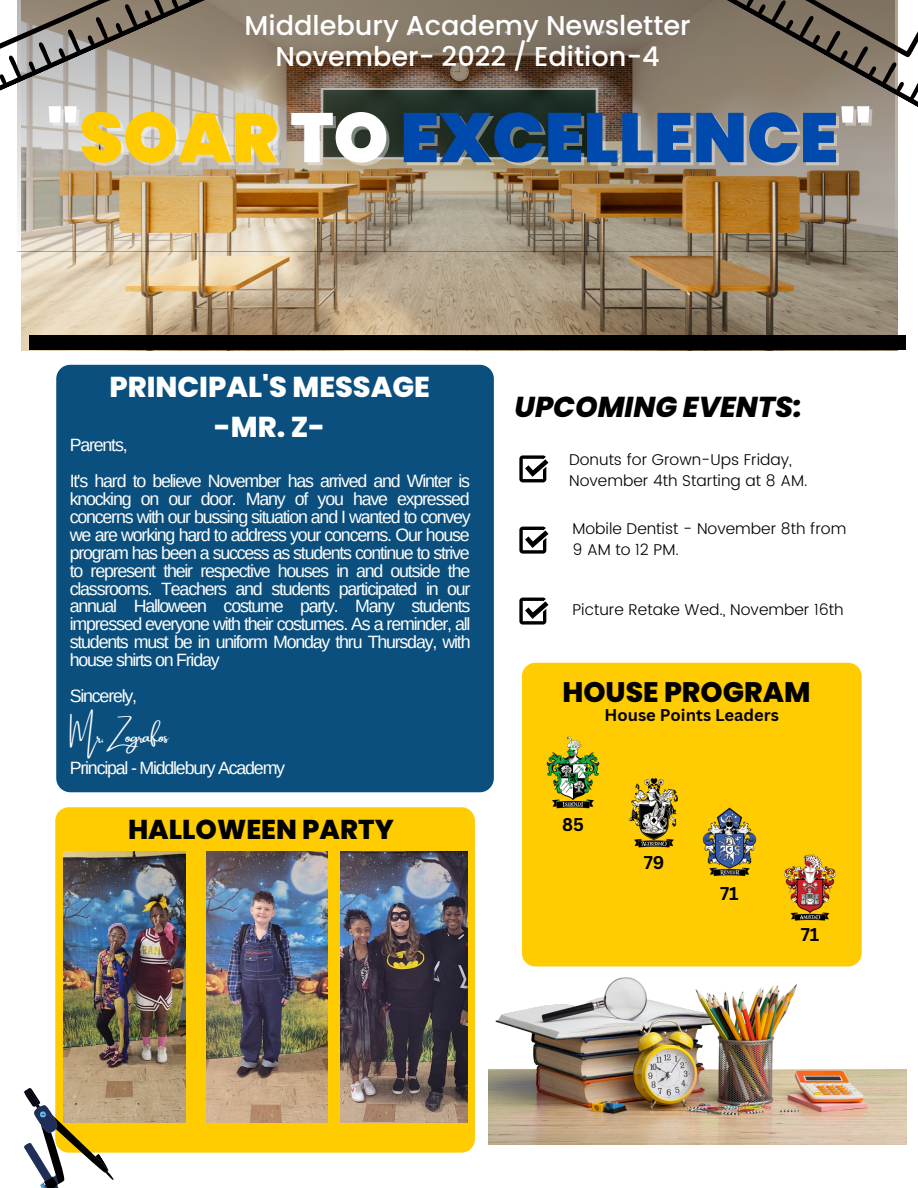
<style>
.page{position:relative;width:918px;height:1188px;background:#fff}
.page>*{position:absolute;margin:0;border:0;box-sizing:border-box;transform-origin:0 0}
.t1{font:900 69.75px "Poppins";color:#004aad}
.t2{font:800 28.8px/40.2px "Poppins";color:#fff;text-align:center}
.t3{font:italic 800 28.8px "Poppins";color:#000}
.t4{font:800 28.2px "Poppins";color:#000}
.t5{font:800 27.3px "Poppins";color:#000}
.t6{font:500 27.15px/30.8px "Poppins";color:#fff;text-align:center}
.t7{font:700 18px "Canva Sans";color:#000}
.t8{font:17.85px/18px "Arimo";letter-spacing:-.07em;color:#fff}
.t9{font:17.85px "Amsterdam One";letter-spacing:-.07em;color:#fff}
.t10{font:700 16.5px "Canva Sans";color:#000}
.t11{font:300 15.6px/21.1px "Poppins";color:#000}
.s1{color:rgb(255 255 255/.4)}
</style>
<div class="page">
<img style="left:21px;top:112px;width:876px;height:239px">
<div style="left:56px;top:365px;width:438px;height:427px;background:#0a4f7d;border-radius:14px"></div>
<div style="left:522px;top:663px;width:340px;height:304px;background:#ffcc01;border-radius:13px"></div>
<div style="left:55px;top:807px;width:420px;height:346px;background:#ffcc01;border-radius:13px"></div>
<img style="left:18px;top:0;width:876px;height:251px">
<svg style="left:519px;top:455px;width:29px;height:27px"></svg>
<svg style="left:519px;top:527px;width:29px;height:27px"></svg>
<svg style="left:519px;top:598px;width:29px;height:27px"></svg>
<div style="left:30px;top:335px;width:876px;height:15px;background:#000"></div>
<svg style="left:23px;top:1075px;width:95px;height:113px"></svg>
<svg style="left:0;top:0;width:282px;height:102px;background:#9c948a"></svg>
<svg style="left:633px;top:0;width:285px;height:112px;background:#857a6b"></svg>
<img style="left:546px;top:736px;width:54px;height:73px">
<img style="left:628px;top:778px;width:51px;height:70px">
<img style="left:784px;top:854px;width:52px;height:67px">
<img style="left:702px;top:807px;width:55px;height:69px">
<img style="left:488px;top:978px;width:419px;height:166px">
<img style="left:64px;top:852px;width:121px;height:271px">
<img style="left:206px;top:852px;width:122px;height:271px">
<img style="left:341px;top:852px;width:127px;height:271px">
<h3 class="t6" style="left:245px;top:10px;width:448px">Middlebury Academy Newsletter<br>November- 2022 / Edition-4</h3>
<h1 class="t1" style="left:49px;top:89px;width:828px"><span class="s1">"SOAR TO</span>EXCELLENCE<span class="s1">"</span></h1>
<h2 class="t2" style="left:109px;top:367px;width:322px">PRINCIPAL'S MESSAGE -MR. Z-</h2>
<p class="t8" style="left:70px;top:427px;width:402px;line-height:35.8px">Parents,<br>It's hard to believe November has arrived and Winter is</p>
<p class="t8" style="left:70px;top:490px;width:402px;text-align:justify">knocking on our door. Many of you have expressed concerns with our bussing situation and I wanted to convey we are working hard to address your concerns. Our house program has been a success as students continue to strive to represent their respective houses in and outside the classrooms. Teachers and students participated in our annual Halloween costume party. Many students impressed everyone with their costumes. As a reminder, all students must be in uniform Monday thru Thursday, with house shirts on Friday</p>
<p class="t8" style="left:70px;top:687px;width:69px">Sincerely,</p>
<p class="t9" style="left:70px;top:726px;width:101px">Mr. Zografos</p>
<p class="t8" style="left:70px;top:759px;width:217px">Principal - Middlebury Academy</p>
<h3 class="t5" style="left:128px;top:811px;width:267px">HALLOWEEN PARTY</h3>
<h2 class="t3" style="left:515px;top:387px;width:289px">UPCOMING EVENTS:</h2>
<p class="t11" style="left:569px;top:449px;width:240px">Donuts for Grown-Ups Friday,<br>November 4th Starting at 8 AM.</p>
<p class="t11" style="left:572px;top:518px;width:275px">Mobile Dentist - November 8th from<br>9 AM to 12 PM.</p>
<p class="t11" style="left:572px;top:599px;width:273px">Picture Retake Wed., November 16th</p>
<h3 class="t4" style="left:562px;top:672px;width:250px">HOUSE PROGRAM</h3>
<p class="t10" style="left:605px;top:704px;width:176px">House Points Leaders</p>
<p class="t7" style="left:562px;top:812px;width:23px">85</p>
<p class="t7" style="left:644px;top:850px;width:22px">79</p>
<p class="t7" style="left:720px;top:881px;width:20px">71</p>
<p class="t7" style="left:801px;top:922px;width:20px">71</p>
</div>
